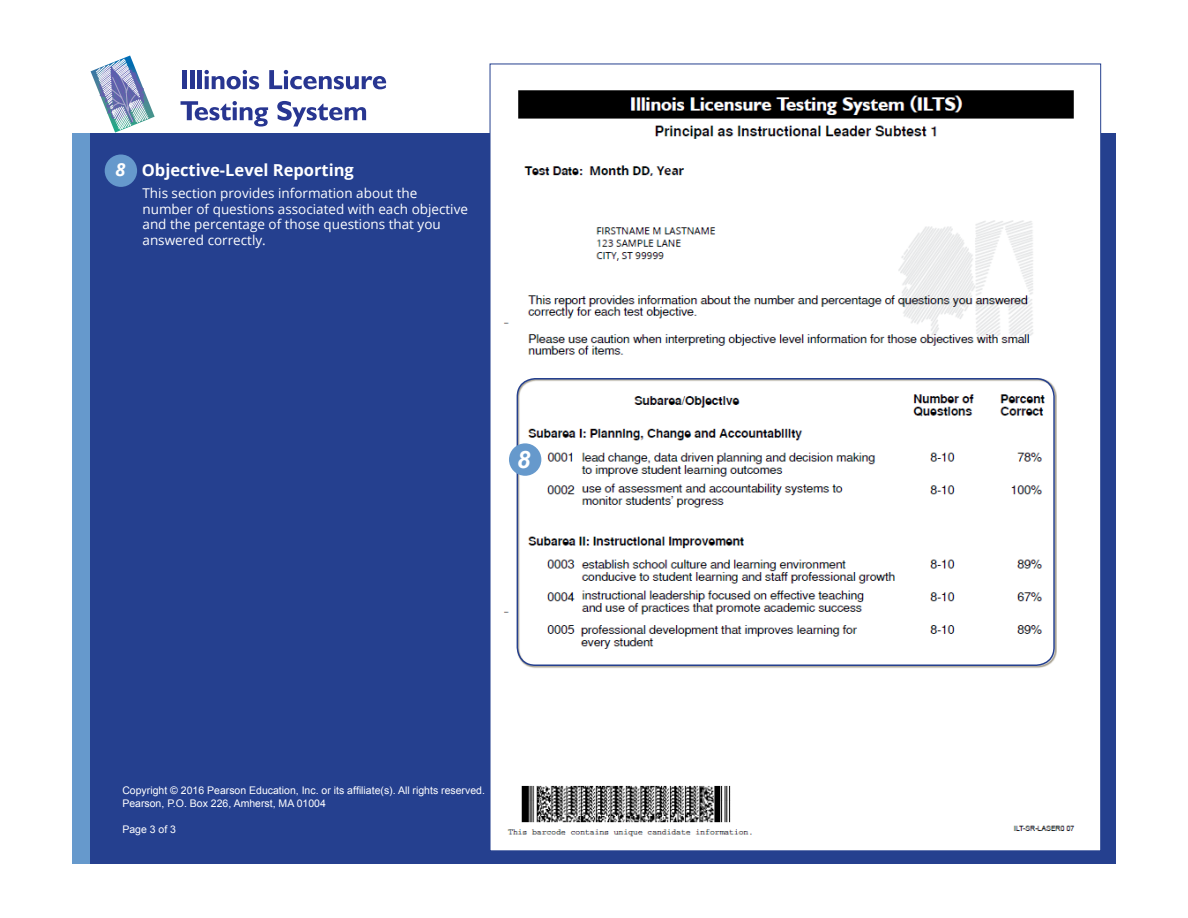
<style>
.page{position:relative;width:1188px;height:918px;background:#fff}
.page>*{position:absolute;margin:0;border:0;box-sizing:border-box;transform-origin:0 0}
.t1{font:italic 700 24px "Arial";color:#fff}
.t2{font:700 16.5px "Open Sans";color:#fff}
.t3{font:13.5px/15.8px "Open Sans";color:#fff}
.t4{font:10.5px "Arial";color:#fff}
.s1{font-style:italic;font-size:18px}
</style>
<div class="page">
<div style="left:72px;top:133px;width:113px;height:731px;background:#69c"></div>
<div style="left:90px;top:133px;width:1026px;height:731px;background:#25408f"></div>
<svg style="left:91px;top:56px;width:64px;height:77px"></svg>
<div style="left:182px;top:70px;width:5px;height:19px;background:#283691"></div>
<hr style="left:191px;top:70px;width:4px;height:19px;background:#283691">
<hr style="left:198px;top:70px;width:4px;height:19px;background:#283691">
<svg style="left:205px;top:70px;width:54px;height:19px"></svg>
<svg style="left:269px;top:70px;width:117px;height:19px"></svg>
<svg style="left:181px;top:101px;width:87px;height:26px"></svg>
<svg style="left:277px;top:101px;width:89px;height:26px"></svg>
<img style="left:492px;top:90px;width:607px;height:759px">
<div style="left:105px;top:155px;width:32px;height:32px;background:#69c;border-radius:50%"></div>
<img style="left:517px;top:378px;width:540px;height:290px">
<div style="left:517px;top:378px;width:538px;height:288px;border:2px solid #25408f;border-radius:18px"></div>
<div style="left:509px;top:443px;width:32px;height:33px;background:#69c;border-radius:50%"></div>
<p class="t2" style="left:116px;top:159px;width:240px"><span class="s1">8</span> Objective-Level Reporting</p>
<p class="t3" style="left:142px;top:185px;width:327px">This section provides information about the number of questions associated with each objective and the percentage of those questions that you answered correctly.</p>
<p class="t1" style="left:517px;top:444px;width:15px">8</p>
<p class="t4" style="left:122px;top:783px;width:364px">Copyright © 2016 Pearson Education, Inc. or its affiliate(s). All rights reserved.</p>
<p class="t4" style="left:122px;top:796px;width:205px">Pearson, P.O. Box 226, Amherst, MA 01004</p>
<p class="t4" style="left:122px;top:822px;width:55px">Page 3 of 3</p>
</div>
